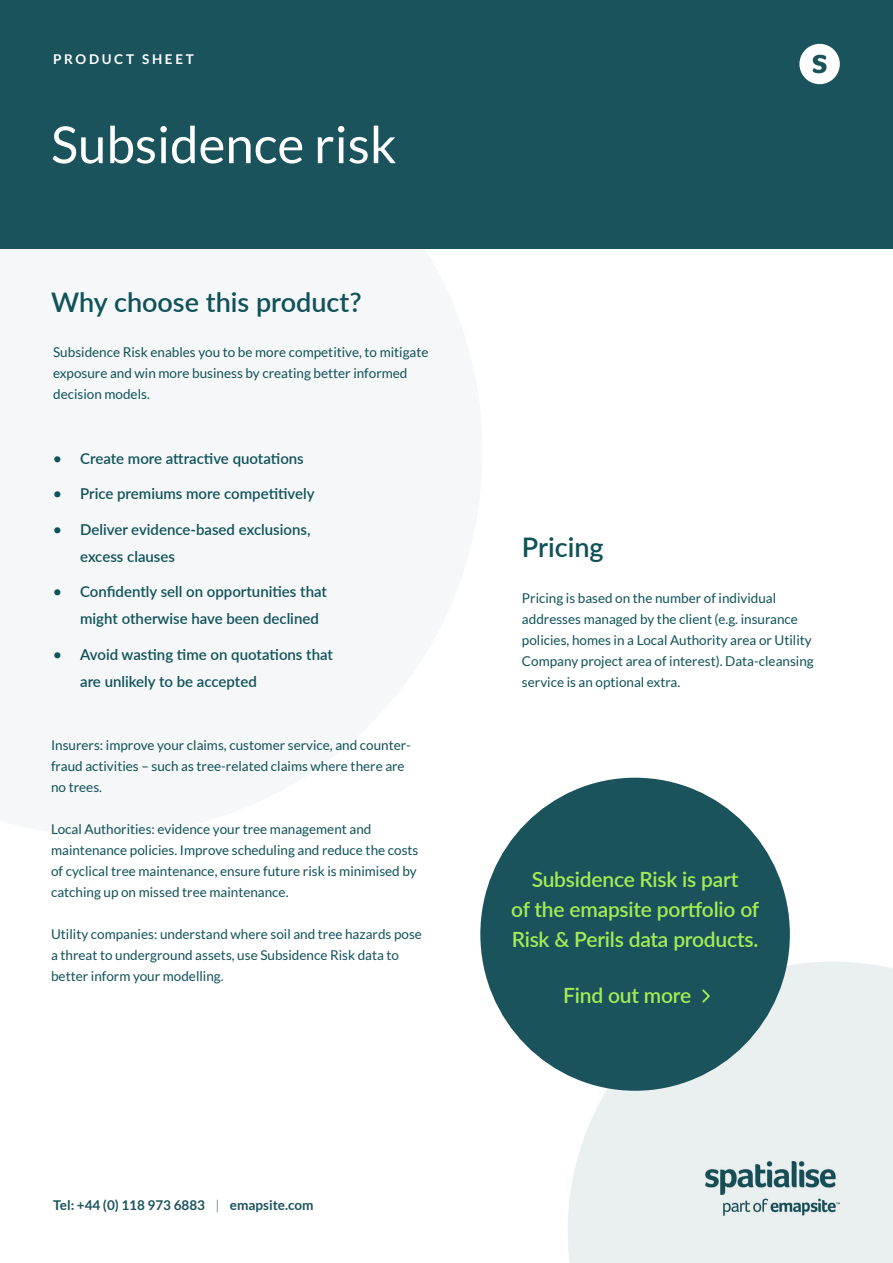
<style>
.page{position:relative;width:893px;height:1263px;background:#fff}
.page>*{position:absolute;margin:0;border:0;box-sizing:border-box;transform-origin:0 0}
.t1{font:51px "Lato";color:#fff}
.t2{font:600 27px "Lato";color:#0f5259}
.t3{font:600 21px/30px "Lato";letter-spacing:-.01em;color:#a3ec55;text-align:center}
.t4{font:600 15px/27px "Lato";color:#0f5259}
.Body_Copy_Black{font:13.5px/21px "Lato";color:#0f5259}
.t5{font:700 13.5px "Lato";color:#1a535c}
.t6{font:700 13.5px "Lato";letter-spacing:.2em;color:#fff}
.s1{font-weight:300}
</style>
<div class="page">
<div style="left:0;top:0;width:893px;height:249px;background:#1a535c"></div>
<div style="left:799px;top:44px;width:41px;height:40px;background:#fff;border-radius:20px"></div>
<svg style="left:813px;top:55px;width:13px;height:18px"></svg>
<svg style="left:568px;top:962px;width:325px;height:301px;background:#e3eaeb"></svg>
<div style="left:480px;top:778px;width:310px;height:313px;background:#1a535c;border-radius:50%"></div>
<svg style="left:702px;top:989px;width:8px;height:14px"></svg>
<p class="t6" style="left:53px;top:51px;width:142px">PRODUCT SHEET</p>
<p class="t1" style="left:51px;top:116px;width:347px">Subsidence risk</p>
<p class="t2" style="left:51px;top:282px;width:312px">Why choose this product?</p>
<p class="Body_Copy_Black" style="left:53px;top:342px;width:377px">Subsidence Risk enables you to be more competitive, to mitigate exposure and win more business by creating better informed decision models.</p>
<p class="t4" style="left:53px;top:444px;width:252px">• Create more attractive quotations</p>
<p class="t4" style="left:53px;top:480px;width:263px">• Price premiums more competitively</p>
<p class="t4" style="left:80px;top:515px;width:232px;text-indent:-27px">• Deliver evidence-based exclusions, excess clauses</p>
<p class="t4" style="left:80px;top:578px;width:248px;text-indent:-27px">• Confidently sell on opportunities that might otherwise have been declined</p>
<p class="t4" style="left:80px;top:640px;width:254px;text-indent:-27px">• Avoid wasting time on quotations that are unlikely to be accepted</p>
<p class="Body_Copy_Black" style="left:51px;top:734px;width:361px">Insurers: improve your claims, customer service, and counter&shy;fraud activities – such as tree-related claims where there are no trees.</p>
<p class="Body_Copy_Black" style="left:51px;top:818px;width:369px">Local Authorities: evidence your tree management and maintenance policies. Improve scheduling and reduce the costs of cyclical tree maintenance, ensure future risk is minimised by catching up on missed tree maintenance.</p>
<p class="Body_Copy_Black" style="left:51px;top:923px;width:372px">Utility companies: understand where soil and tree hazards pose a threat to underground assets, use Subsidence Risk data to better inform your modelling.</p>
<p class="t5" style="left:53px;top:1197px;width:262px">Tel: +44 (0) 118 973 6883 <span class="s1">|</span> emapsite.com</p>
<p class="t2" style="left:522px;top:528px;width:83px">Pricing</p>
<p class="Body_Copy_Black" style="left:522px;top:587px;width:293px">Pricing is based on the number of individual addresses managed by the client (e.g. insurance policies, homes in a Local Authority area or Utility Company project area of interest). Data-cleansing service is an optional extra.</p>
<p class="t3" style="left:511px;top:863px;width:250px">Subsidence Risk is part<br>of the emapsite portfolio of<br>Risk &amp; Perils data products.</p>
<p class="t3" style="left:563px;top:979px;width:129px">Find out more</p>
</div>
